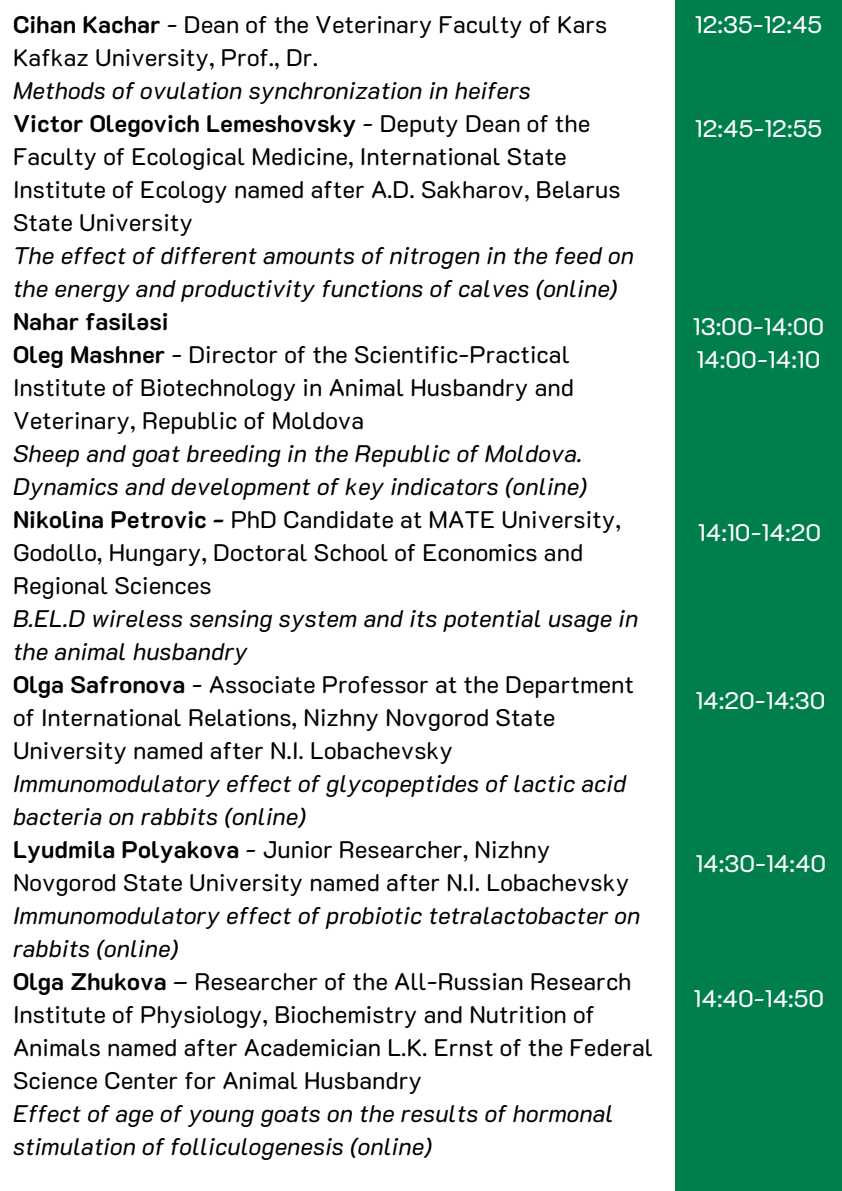
<style>
.page{position:relative;width:842px;height:1191px;background:#fff}
.page>*{position:absolute;margin:0;border:0;box-sizing:border-box;transform-origin:0 0}
.t1{font:24px/33px "K2 D";color:#000}
.t2{font:italic 24px/33px "K2 D";color:#000}
.t3{font:24px "K2 D";color:#fff}
.t4{font:700 24px "K2 D";color:#000}
.s1{font-weight:700}
</style>
<div class="page">
<div style="left:675px;top:0;width:167px;height:1191px;background:#007f4d"></div>
<p class="t1" style="left:13px;top:7px;width:596px"><span class="s1">Cihan Kachar</span> - Dean of the Veterinary Faculty of Kars<br>Kafkaz University, Prof., Dr.</p>
<p class="t2" style="left:13px;top:73px;width:519px">Methods of ovulation synchronization in heifers</p>
<p class="t1" style="left:13px;top:106px;width:609px"><span class="s1">Victor Olegovich Lemeshovsky</span> - Deputy Dean of the Faculty of Ecological Medicine, International State Institute of Ecology named after A.D. Sakharov, Belarus State University</p>
<p class="t2" style="left:13px;top:238px;width:622px">The effect of different amounts of nitrogen in the feed on the energy and productivity functions of calves (online)</p>
<p class="t4" style="left:13px;top:305px;width:157px">Nahar fasiləsi</p>
<p class="t1" style="left:13px;top:337px;width:562px"><span class="s1">Oleg Mashner</span> - Director of the Scientific-Practical<br>Institute of Biotechnology in Animal Husbandry and<br>Veterinary, Republic of Moldova</p>
<p class="t2" style="left:13px;top:436px;width:575px">Sheep and goat breeding in the Republic of Moldova.<br>Dynamics and development of key indicators (online)</p>
<p class="t1" style="left:13px;top:502px;width:609px"><span class="s1">Nikolina Petrovic -</span> PhD Candidate at MATE University,<br>Godollo, Hungary, Doctoral School of Economics and<br>Regional Sciences</p>
<p class="t2" style="left:13px;top:601px;width:627px">B.EL.D wireless sensing system and its potential usage in the animal husbandry</p>
<p class="t1" style="left:13px;top:667px;width:622px"><span class="s1">Olga Safronova</span> - Associate Professor at the Department of International Relations, Nizhny Novgorod State<br>University named after N.I. Lobachevsky</p>
<p class="t2" style="left:13px;top:766px;width:615px">Immunomodulatory effect of glycopeptides of lactic acid bacteria on rabbits (online)</p>
<p class="t1" style="left:13px;top:832px;width:617px"><span class="s1">Lyudmila Polyakova</span> - Junior Researcher, Nizhny<br>Novgorod State University named after N.I. Lobachevsky</p>
<p class="t2" style="left:13px;top:898px;width:629px">Immunomodulatory effect of probiotic tetralactobacter on rabbits (online)</p>
<p class="t1" style="left:13px;top:964px;width:641px"><span class="s1">Olga Zhukova</span> – Researcher of the All-Russian Research Institute of Physiology, Biochemistry and Nutrition of Animals named after Academician L.K. Ernst of the Federal Science Center for Animal Husbandry</p>
<p class="t2" style="left:13px;top:1096px;width:602px">Effect of age of young goats on the results of hormonal stimulation of folliculogenesis (online)</p>
<p class="t3" style="left:694px;top:8px;width:129px">12:35-12:45</p>
<p class="t3" style="left:694px;top:111px;width:129px">12:45-12:55</p>
<p class="t3" style="left:692px;top:310px;width:133px">13:00-14:00</p>
<p class="t3" style="left:696px;top:343px;width:126px">14:00-14:10</p>
<p class="t3" style="left:698px;top:516px;width:125px">14:10-14:20</p>
<p class="t3" style="left:695px;top:683px;width:132px">14:20-14:30</p>
<p class="t3" style="left:695px;top:847px;width:132px">14:30-14:40</p>
<p class="t3" style="left:693px;top:982px;width:132px">14:40-14:50</p>
</div>
